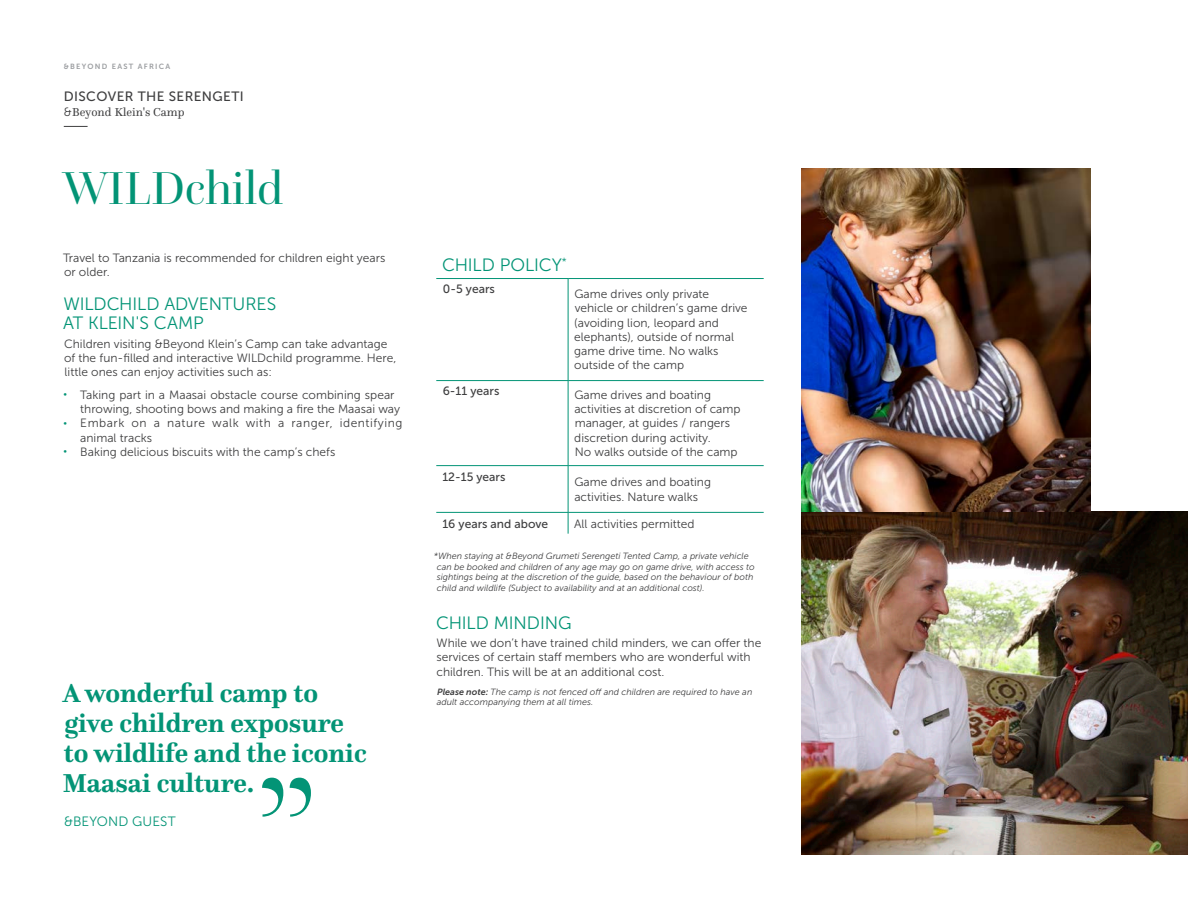
<style>
.page{position:relative;width:1188px;height:918px;background:#fff}
.page>*{position:absolute;margin:0;border:0;box-sizing:border-box;transform-origin:0 0}
.t1{font:150px "Questa Grande";color:#039476}
.BEYOND_Heading{font:48px "Questa Grande";letter-spacing:-.005em;color:#039476}
.Pullquote{font:700 27px/30px "Questa";color:#039476}
.Sidebar_Heading_12{font:17.85px/19.4px "Museo Sans 300";letter-spacing:-.005em;color:#039476}
.Sidebar_Heading{font:13.5px "Museo Sans 500";letter-spacing:.03em;color:#3e3e3f}
.Directory_Heading{font:13.5px "Museo Sans 300";letter-spacing:.01em;color:#039476}
.Sidebar_sub-head_2{font:12px/14.2px "Museo Sans 300";color:#3e3e3f}
.Sidebar_body{font:12px/14.2px "Museo Sans 300";color:#3e3e3f}
.Sidebar_sub-head_2-2{font:12px/14.2px "Museo Sans 300";letter-spacing:.045em;color:#3e3e3f}
.Sidebar_body-2{font:12px "Museo Sans 500";color:#3e3e3f}
.Sidebar_Heading-2{font:12px "Questa";color:#3e3e3f}
.Sidebar_sub-head_2-3{font:italic 9px/10.5px "Museo Sans 300";color:#3e3e3f}
.t2{font:7.5px "Museo Sans 700";letter-spacing:.17em;color:#9d9fa2}
.s1{font-family:"Museo Sans 300"}
.s2{font-size:9px;color:#039476}
.s3{font-family:"Museo Sans 700"}
</style>
<div class="page">
<svg style="left:64px;top:126px;width:24px;height:1px"></svg>
<img style="left:801px;top:511px;width:387px;height:343px">
<hr style="left:436px;top:278px;width:132px;height:1px;background:#039476">
<hr style="left:568px;top:279px;width:1px;height:101px;background:#039476">
<hr style="left:568px;top:278px;width:196px;height:1px;background:#039476">
<hr style="left:436px;top:380px;width:132px;height:1px;background:#039476">
<hr style="left:568px;top:381px;width:1px;height:84px;background:#039476">
<hr style="left:568px;top:380px;width:196px;height:1px;background:#039476">
<hr style="left:436px;top:465px;width:132px;height:1px;background:#039476">
<hr style="left:436px;top:512px;width:132px;height:1px;background:#039476">
<hr style="left:568px;top:466px;width:1px;height:46px;background:#039476">
<svg style="left:568px;top:513px;width:1px;height:21px"></svg>
<hr style="left:568px;top:465px;width:196px;height:1px;background:#039476">
<hr style="left:568px;top:512px;width:196px;height:1px;background:#039476">
<img style="left:801px;top:168px;width:290px;height:343px">
<p class="t2" style="left:64px;top:62px;width:108px">&amp;BEYOND EAST AFRICA</p>
<p class="Sidebar_Heading" style="left:64px;top:89px;width:181px">DISCOVER THE SERENGETI</p>
<p class="Sidebar_Heading-2" style="left:64px;top:105px;width:122px"><span class="s1">&amp;</span>Beyond Klein's Camp</p>
<p class="BEYOND_Heading" style="left:63px;top:159px;width:222px">WILDchild</p>
<p class="Sidebar_sub-head_2" style="left:63px;top:251px;width:324px">Travel to Tanzania is recommended for children eight years or older.</p>
<p class="Sidebar_Heading_12" style="left:63px;top:294px;width:215px">WILDCHILD ADVENTURES<br>AT KLEIN'S CAMP</p>
<p class="Sidebar_sub-head_2" style="left:64px;top:336px;width:334px">Children visiting &amp;Beyond Klein’s Camp can take advantage of the fun-filled and interactive WILDchild programme. Here, little ones can enjoy activities such as:</p>
<p class="Sidebar_sub-head_2" style="left:80px;top:388px;width:321px;text-indent:-17px"><span class="s2">•</span> Taking part in a Maasai obstacle course combining spear throwing, shooting bows and making a fire the Maasai way</p>
<p class="Sidebar_sub-head_2-2" style="left:80px;top:416px;width:324px;text-indent:-17px"><span class="s2">•</span> Embark on a nature walk with a ranger, identifying animal tracks</p>
<p class="Sidebar_sub-head_2" style="left:64px;top:445px;width:273px"><span class="s2">•</span> Baking delicious biscuits with the camp’s chefs</p>
<p class="Pullquote" style="left:63px;top:677px;width:305px">A wonderful camp to give children exposure to wildlife and the iconic<br>Maasai culture.</p>
<p class="t1" style="left:253px;top:746px;width:66px">”</p>
<p class="Directory_Heading" style="left:64px;top:814px;width:113px">&amp;BEYOND GUEST</p>
<p class="Sidebar_Heading_12" style="left:442px;top:256px;width:126px">CHILD POLICY<sup>*</sup></p>
<p class="Sidebar_body-2" style="left:443px;top:282px;width:53px">0-5 years</p>
<p class="Sidebar_body" style="left:574px;top:287px;width:175px">Game drives only private vehicle or children’s game drive (avoiding lion, leopard and elephants), outside of normal game drive time. No walks outside of the camp</p>
<p class="Sidebar_body-2" style="left:443px;top:384px;width:58px">6-11 years</p>
<p class="Sidebar_body" style="left:574px;top:388px;width:168px">Game drives and boating activities at discretion of camp manager, at guides / rangers discretion during activity.<br>No walks outside of the camp</p>
<p class="Sidebar_body-2" style="left:442px;top:470px;width:65px">12-15 years</p>
<p class="Sidebar_body" style="left:574px;top:475px;width:138px">Game drives and boating activities. Nature walks</p>
<p class="Sidebar_body-2" style="left:442px;top:517px;width:107px">16 years and above</p>
<p class="Sidebar_body" style="left:574px;top:516px;width:122px">All activities permitted</p>
<p class="Sidebar_sub-head_2-3" style="left:437px;top:551px;width:320px;text-indent:-3px">*When staying at &amp;Beyond Grumeti Serengeti Tented Camp, a private vehicle can be booked and children of any age may go on game drive, with access to sightings being at the discretion of the guide, based on the behaviour of both child and wildlife (Subject to availability and at an additional cost).</p>
<p class="Sidebar_Heading_12" style="left:436px;top:613px;width:137px">CHILD MINDING</p>
<p class="Sidebar_sub-head_2" style="left:436px;top:636px;width:326px">While we don’t have trained child minders, we can offer the services of certain staff members who are wonderful with children. This will be at an additional cost.</p>
<p class="Sidebar_sub-head_2-3" style="left:437px;top:686px;width:317px"><span class="s3">Please note:</span> The camp is not fenced off and children are required to have an adult accompanying them at all times.</p>
</div>
